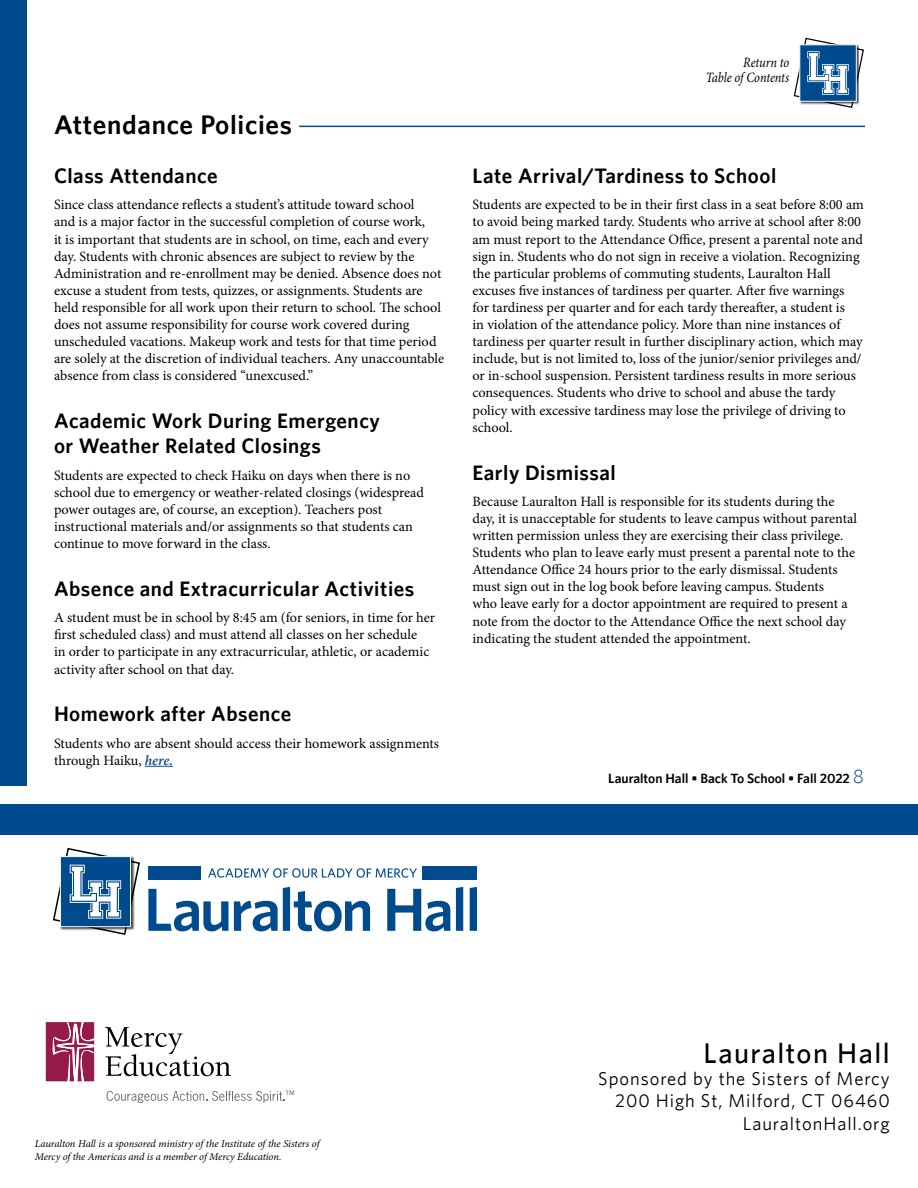
<style>
.page{position:relative;width:918px;height:1188px;background:#fff}
.page>*{position:absolute;margin:0;border:0;box-sizing:border-box;transform-origin:0 0}
.t1{font:500 28.5px "Whitney";letter-spacing:.05em;color:#000}
.t2{font:600 27px "Whitney";letter-spacing:.025em;color:#000}
.t3{font:600 21px/25.2px "Whitney";letter-spacing:.025em;color:#000}
.t4{font:18.6px/22.2px "Whitney";letter-spacing:.05em;color:#000;text-align:right}
.t5{font:14.25px/17.1px "Minion Pro";color:#000}
.t6{font:italic 14.25px/15.1px "Minion Pro";letter-spacing:-.01em;color:#000;text-align:right;scale:.87 1}
.t7{font:600 13.5px "Whitney";color:#000}
.t8{font:italic 10.5px/12.6px "Minion Pro";letter-spacing:-.01em;color:#000}
.s1{font-weight:600;font-style:italic;color:#004b8d}
.s2{font-weight:300;font-size:19.5px;color:#004b8d}
</style>
<div class="page">
<div style="left:0;top:0;width:27px;height:785px;background:#004b8d"></div>
<div style="left:0;top:805px;width:918px;height:30px;background:#004b8d"></div>
<svg style="left:53px;top:847px;width:87px;height:88px"></svg>
<hr style="left:299px;top:126px;width:566px;height:1px;background:#004b8d">
<svg style="left:145px;top:766px;width:28px;height:1px"></svg>
<svg style="left:793px;top:37px;width:71px;height:71px"></svg>
<svg style="left:105px;top:1027px;width:126px;height:49px"></svg>
<svg style="left:107px;top:1091px;width:187px;height:12px"></svg>
<svg style="left:46px;top:1022px;width:48px;height:59px;background:#ab4a70"></svg>
<svg style="left:148px;top:887px;width:222px;height:44px"></svg>
<svg style="left:387px;top:889px;width:63px;height:42px"></svg>
<svg style="left:456px;top:887px;width:7px;height:44px"></svg>
<svg style="left:470px;top:887px;width:7px;height:44px"></svg>
<div style="left:422px;top:866px;width:55px;height:14px;background:#004b8d"></div>
<div style="left:148px;top:866px;width:53px;height:14px;background:#004b8d"></div>
<svg style="left:208px;top:868px;width:209px;height:10px"></svg>
<h2 class="t2" style="left:54px;top:108px;width:240px">Attendance Policies</h2>
<h3 class="t3" style="left:54px;top:163px;width:165px">Class Attendance</h3>
<p class="t5" style="left:54px;top:196px;width:392px">Since class attendance reflects a student’s attitude toward school<br>and is a major factor in the successful completion of course work,<br>it is important that students are in school, on time, each and every day. Students with chronic absences are subject to review by the Administration and re-enrollment may be denied. Absence does not excuse a student from tests, quizzes, or assignments. Students are held responsible for all work upon their return to school. The school does not assume responsibility for course work covered during unscheduled vacations. Makeup work and tests for that time period are solely at the discretion of individual teachers. Any unaccountable absence from class is considered “unexcused.”</p>
<h3 class="t3" style="left:54px;top:408px;width:327px">Academic Work During Emergency or Weather Related Closings</h3>
<p class="t5" style="left:54px;top:467px;width:372px">Students are expected to check Haiku on days when there is no school due to emergency or weather-related closings (widespread power outages are, of course, an exception). Teachers post instructional materials and/or assignments so that students can continue to move forward in the class.</p>
<h3 class="t3" style="left:54px;top:576px;width:362px">Absence and Extracurricular Activities</h3>
<p class="t5" style="left:54px;top:609px;width:383px">A student must be in school by 8:45 am (for seniors, in time for her first scheduled class) and must attend all classes on her schedule<br>in order to participate in any extracurricular, athletic, or academic activity after school on that day.</p>
<h3 class="t3" style="left:54px;top:701px;width:239px">Homework after Absence</h3>
<p class="t5" style="left:54px;top:735px;width:387px">Students who are absent should access their homework assignments through Haiku, <span class="s1">here.</span></p>
<p class="t6" style="left:706px;top:55px;width:98px">Return to<br>Table of Contents</p>
<h3 class="t3" style="left:472px;top:163px;width:305px">Late Arrival/Tardiness to School</h3>
<p class="t5" style="left:472px;top:196px;width:393px">Students are expected to be in their first class in a seat before 8:00 am to avoid being marked tardy. Students who arrive at school after 8:00 am must report to the Attendance Office, present a parental note and sign in. Students who do not sign in receive a violation. Recognizing the particular problems of commuting students, Lauralton Hall excuses five instances of tardiness per quarter. After five warnings for tardiness per quarter and for each tardy thereafter, a student is<br>in violation of the attendance policy. More than nine instances of tardiness per quarter result in further disciplinary action, which may include, but is not limited to, loss of the junior/senior privileges and/ or in-school suspension. Persistent tardiness results in more serious consequences. Students who drive to school and abuse the tardy policy with excessive tardiness may lose the privilege of driving to school.</p>
<h3 class="t3" style="left:472px;top:459px;width:145px">Early Dismissal</h3>
<p class="t5" style="left:472px;top:493px;width:386px">Because Lauralton Hall is responsible for its students during the day, it is unacceptable for students to leave campus without parental written permission unless they are exercising their class privilege.<br>Students who plan to leave early must present a parental note to the Attendance Office 24 hours prior to the early dismissal. Students must sign out in the log book before leaving campus. Students<br>who leave early for a doctor appointment are required to present a note from the doctor to the Attendance Office the next school day indicating the student attended the appointment.</p>
<p class="t7" style="left:608px;top:770px;width:257px">Lauralton Hall • Back To School • Fall 2022 <span class="s2">8</span></p>
<p class="t8" style="left:35px;top:1138px;width:286px">Lauralton Hall is a sponsored ministry of the Institute of the Sisters of<br>Mercy of the Americas and is a member of Mercy Education.</p>
<h1 class="t1" style="left:704px;top:1036px;width:188px">Lauralton Hall</h1>
<h3 class="t4" style="left:598px;top:1067px;width:293px">Sponsored by the Sisters of Mercy<br>200 High St, Milford, CT 06460<br>LauraltonHall.org</h3>
</div>
